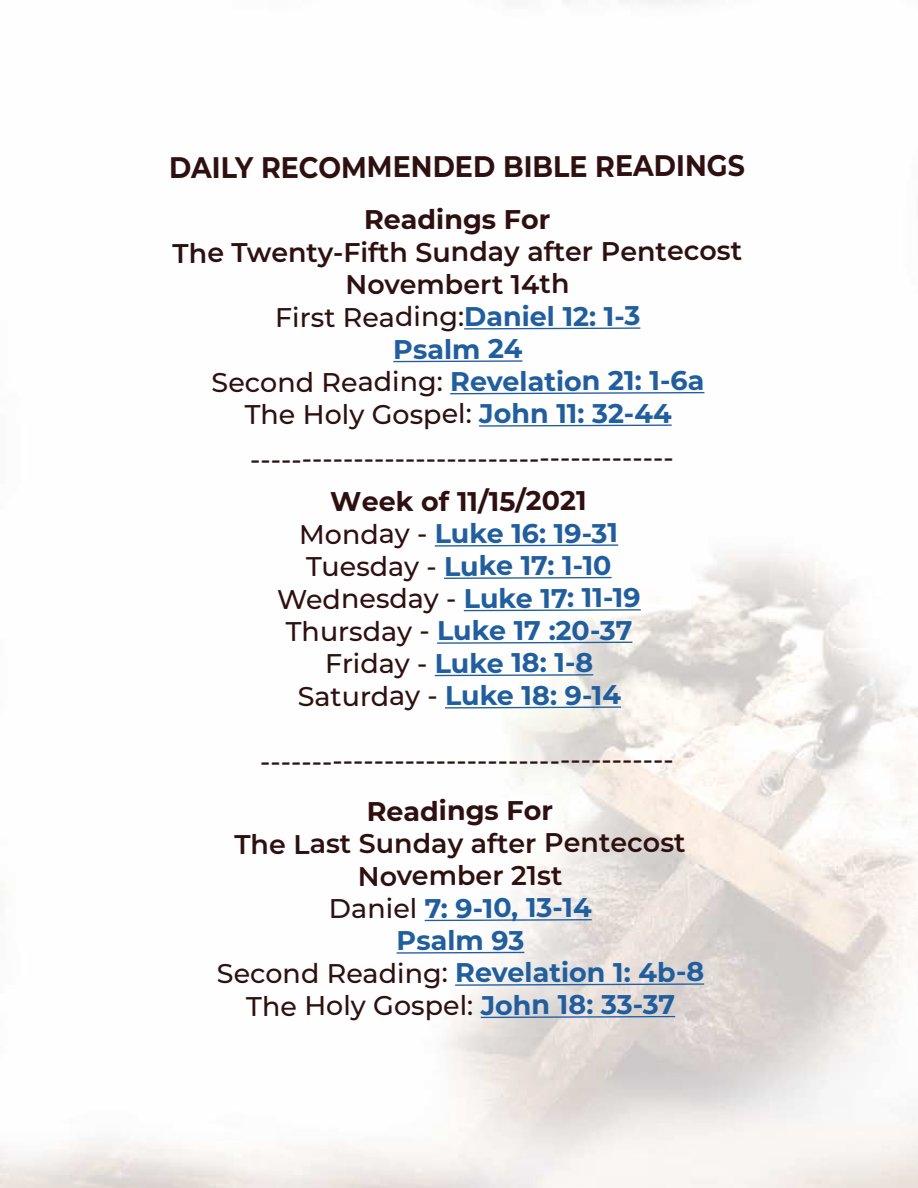
<style>
.page{position:relative;width:918px;height:1188px;background:#fff}
.page>*{position:absolute;margin:0;border:0;box-sizing:border-box;transform-origin:0 0}
.t1{font:700 29.7px "Montserrat";letter-spacing:-.005em;color:#2f1010;scale:.91 1}
.t2{font:700 27px/32.4px "Montserrat";letter-spacing:-.005em;color:#215e9e;text-align:center}
.t3{font:600 27px/32.5px "Montserrat";letter-spacing:-.005em;color:#2f1010;text-align:center}
.t4{font:500 27px "Montserrat";color:#2f1010}
.t5{font:700 27px "Montserrat";letter-spacing:-.005em;color:#2f1010}
.s1{font-weight:500}
.s2{font-weight:700;color:#215e9e}
.s3{color:#2f1010}
.s4{font-weight:500;color:#2f1010}
.s5{font-weight:600;color:#2f1010}
</style>
<div class="page">
<img style="left:0;top:0;width:918px;height:1188px">
<svg style="left:463px;top:327px;width:179px;height:3px"></svg>
<svg style="left:392px;top:360px;width:132px;height:3px"></svg>
<svg style="left:449px;top:391px;width:257px;height:4px"></svg>
<svg style="left:478px;top:424px;width:195px;height:3px"></svg>
<svg style="left:433px;top:544px;width:187px;height:3px"></svg>
<svg style="left:443px;top:576px;width:170px;height:4px"></svg>
<svg style="left:462px;top:608px;width:180px;height:4px"></svg>
<svg style="left:436px;top:641px;width:198px;height:3px"></svg>
<svg style="left:433px;top:673px;width:162px;height:4px"></svg>
<svg style="left:444px;top:706px;width:178px;height:3px"></svg>
<svg style="left:423px;top:918px;width:170px;height:4px"></svg>
<svg style="left:395px;top:951px;width:131px;height:3px"></svg>
<svg style="left:454px;top:983px;width:252px;height:3px"></svg>
<svg style="left:479px;top:1015px;width:198px;height:4px"></svg>
<p class="t1" style="left:169px;top:145px;width:634px">DAILY RECOMMENDED BIBLE READINGS</p>
<p class="t5" style="left:364px;top:200px;width:188px">Readings For</p>
<p class="t3" style="left:173px;top:234px;width:571px">The Twenty-Fifth Sunday after Pentecost<br>Novembert 14th<br><span class="s1">First Reading:</span><span class="s2">Daniel 12: 1-3<br>Psalm 24<br></span><span class="s1">Second Reading:</span> <span class="s2">Revelation 21: 1-6a<br></span><span class="s1">The Holy Gospel:</span> <span class="s2">John 11: 32-44</span></p>
<p class="t4" style="left:250px;top:439px;width:426px">-----------------------------------------</p>
<p class="t2" style="left:277px;top:484px;width:365px"><span class="s3">Week of 11/15/2021<br></span><span class="s4">Monday -</span> Luke 16: 19-31<br><span class="s4">Tuesday -</span> Luke 17: 1-10<br><span class="s4">Wednesday -</span> Luke 17: 11-19<br><span class="s4">Thursday -</span> Luke 17 :20-37<br><span class="s4">Friday -</span> Luke 18: 1-8<br><span class="s4">Saturday -</span> Luke 18: 9-14</p>
<p class="t4" style="left:260px;top:741px;width:415px">----------------------------------------</p>
<p class="t5" style="left:367px;top:791px;width:188px">Readings For</p>
<p class="t2" style="left:217px;top:826px;width:489px"><span class="s5">The Last Sunday after Pentecost<br>November 21st<br></span><span class="s4">Daniel</span> 7: 9-10, 13-14<br>Psalm 93<br><span class="s4">Second Reading:</span> Revelation 1: 4b-8<br><span class="s4">The Holy Gospel:</span> John 18: 33-37</p>
</div>
